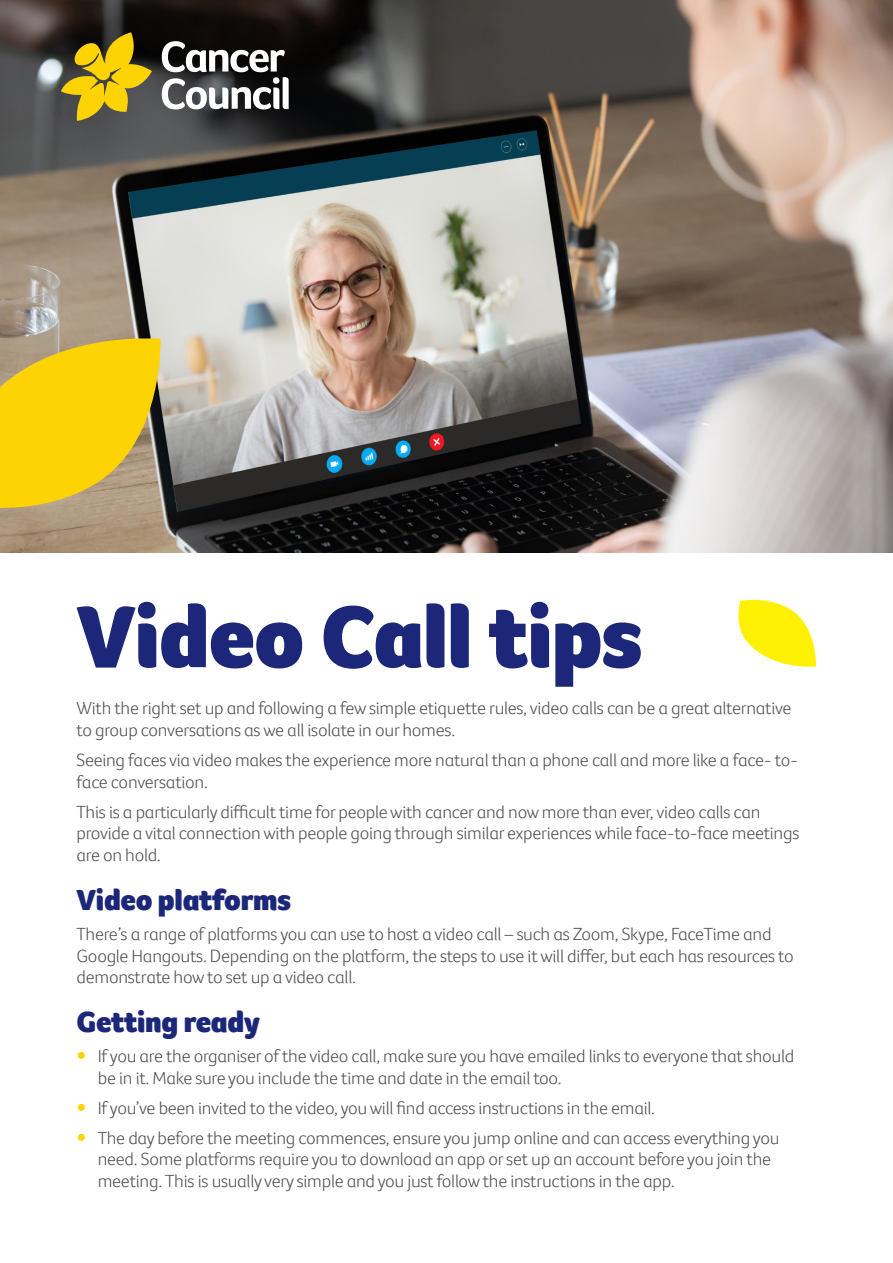
<style>
.page{position:relative;width:893px;height:1263px;background:#fff}
.page>*{position:absolute;margin:0;border:0;box-sizing:border-box;transform-origin:0 0}
.t1{font:900 90px "Foco CC";letter-spacing:-.01em;color:#1d2779}
.sub_heading{font:900 30px "Foco CC";letter-spacing:-.01em;color:#1d2779}
.body{font:300 18px/21.6px "Foco CC";letter-spacing:-.015em;color:#4b4c4d}
</style>
<div class="page">
<img style="left:0;top:0;width:893px;height:553px">
<svg style="left:0;top:337px;width:162px;height:172px;background:#e6c224"></svg>
<svg style="left:61px;top:32px;width:91px;height:89px;background:#947f1e"></svg>
<svg style="left:162px;top:41px;width:127px;height:68px"></svg>
<svg style="left:738px;top:599px;width:78px;height:68px"></svg>
<p class="t1" style="left:77px;top:577px;width:567px">Video Call tips</p>
<p class="body" style="left:77px;top:697px;width:716px">With the right set up and following a few simple etiquette rules, video calls can be a great alternative to group conversations as we all isolate in our homes.</p>
<p class="body" style="left:77px;top:749px;width:723px">Seeing faces via video makes the experience more natural than a phone call and more like a face- to&shy;face conversation.</p>
<p class="body" style="left:77px;top:801px;width:724px">This is a particularly difficult time for people with cancer and now more than ever, video calls can provide a vital connection with people going through similar experiences while face-to-face meetings are on hold.</p>
<p class="sub_heading" style="left:77px;top:880px;width:216px">Video platforms</p>
<p class="body" style="left:77px;top:923px;width:719px">There’s a range of platforms you can use to host a video call – such as Zoom, Skype, FaceTime and<br>Google Hangouts. Depending on the platform, the steps to use it will differ, but each has resources to demonstrate how to set up a video call.</p>
<p class="sub_heading" style="left:77px;top:1002px;width:185px">Getting ready</p>
<p class="body" style="left:98px;top:1045px;width:698px">If you are the organiser of the video call, make sure you have emailed links to everyone that should be in it. Make sure you include the time and date in the email too.</p>
<p class="body" style="left:98px;top:1097px;width:559px">If you’ve been invited to the video, you will find access instructions in the email.</p>
<p class="body" style="left:98px;top:1127px;width:683px">The day before the meeting commences, ensure you jump online and can access everything you need. Some platforms require you to download an app or set up an account before you join the meeting. This is usually very simple and you just follow the instructions in the app.</p>
</div>
